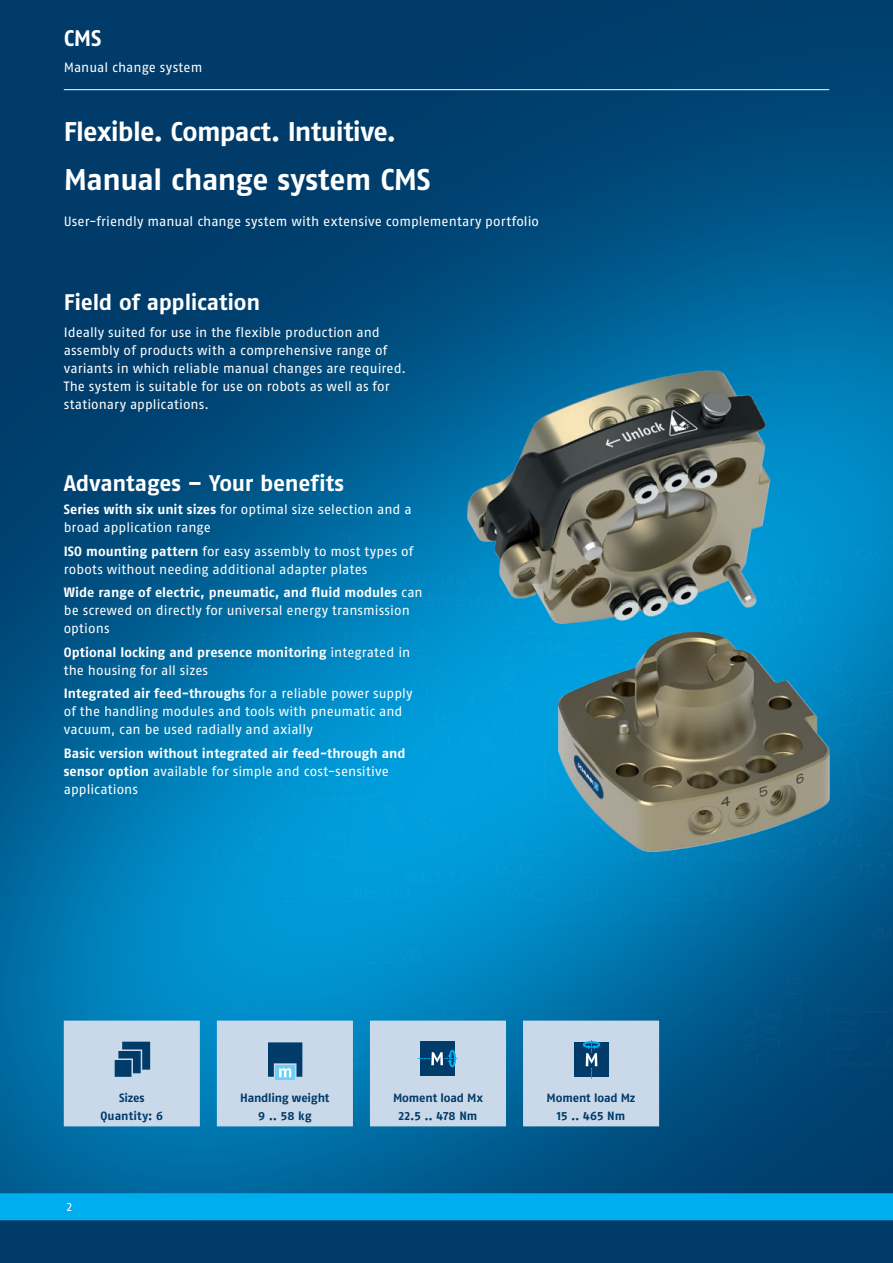
<style>
.page{position:relative;width:893px;height:1263px;background:#fff}
.page>*{position:absolute;margin:0;border:0;box-sizing:border-box;transform-origin:0 0}
.t1{font:700 30px "SCHUNK Fago Pro";letter-spacing:-.015em;color:#fff}
.t2{font:700 27px "SCHUNK Fago Pro";letter-spacing:-.025em;color:#fff}
.t3{font:700 22.5px "SCHUNK Fago Pro";letter-spacing:-.01em;color:#fff}
.t4{font:13.5px/18px "SCHUNK Fago Pro";letter-spacing:.005em;color:#fff}
.t5{font:700 13.5px/18px "SCHUNK Fago Pro";letter-spacing:.005em;color:#fff}
.t6{font:700 12px/18px "SCHUNK Fago Pro";letter-spacing:-.01em;color:#003b69;text-align:center}
.t7{font:12px "SCHUNK Fago Pro";color:#fff}
.s1{font-weight:700}
.s2{font-weight:400}
</style>
<div class="page">
<img style="left:0;top:0;width:893px;height:1180px">
<div style="left:0;top:1202px;width:893px;height:61px;background:#003b69"></div>
<svg style="left:0;top:1180px;width:893px;height:40px;background:#0090cc"></svg>
<img style="left:191px;top:506px;width:702px;height:604px">
<hr style="left:64px;top:89px;width:765px;height:1px;background:#fff">
<img style="left:468px;top:371px;width:361px;height:481px">
<svg style="left:64px;top:1020px;width:595px;height:106px;background:#b6cfe4"></svg>
<svg style="left:115px;top:1042px;width:35px;height:35px"></svg>
<svg style="left:276px;top:1077px;width:19px;height:3px"></svg>
<svg style="left:268px;top:1042px;width:34px;height:35px"></svg>
<div style="left:420px;top:1041px;width:34px;height:34px;background:#003b69"></div>
<svg style="left:418px;top:1050px;width:39px;height:17px"></svg>
<div style="left:575px;top:1043px;width:34px;height:34px;background:#003b69"></div>
<svg style="left:583px;top:1040px;width:17px;height:39px"></svg>
<h3 class="t3" style="left:64px;top:24px;width:39px">CMS</h3>
<p class="t4" style="left:64px;top:59px;width:140px">Manual change system</p>
<h2 class="t2" style="left:64px;top:115px;width:334px">Flexible. Compact. Intuitive.</h2>
<h1 class="t1" style="left:64px;top:162px;width:368px">Manual change system CMS</h1>
<p class="t4" style="left:64px;top:213px;width:477px">User-friendly manual change system with extensive complementary portfolio</p>
<h3 class="t3" style="left:64px;top:289px;width:198px">Field of application</h3>
<p class="t4" style="left:64px;top:323px;width:344px">Ideally suited for use in the flexible production and assembly of products with a comprehensive range of variants in which reliable manual changes are required.<br>The system is suitable for use on robots as well as for stationary applications.</p>
<h3 class="t3" style="left:64px;top:469px;width:282px">Advantages – Your benefits</h3>
<p class="t4" style="left:64px;top:500px;width:349px"><span class="s1">Series with six unit sizes</span> for optimal size selection and a broad application range</p>
<p class="t4" style="left:64px;top:542px;width:351px"><span class="s1">ISO mounting pattern</span> for easy assembly to most types of robots without needing additional adapter plates</p>
<p class="t4" style="left:64px;top:583px;width:360px"><span class="s1">Wide range of electric, pneumatic, and fluid modules</span> can be screwed on directly for universal energy transmission options</p>
<p class="t5" style="left:64px;top:643px;width:348px">Optional locking and presence monitoring <span class="s2">integrated in the housing for all sizes</span></p>
<p class="t4" style="left:64px;top:684px;width:350px"><span class="s1">Integrated air feed-throughs</span> for a reliable power supply of the handling modules and tools with pneumatic and vacuum, can be used radially and axially</p>
<p class="t5" style="left:64px;top:744px;width:343px">Basic version without integrated air feed-through and sensor option <span class="s2">available for simple and cost-sensitive applications</span></p>
<p class="t6" style="left:100px;top:1089px;width:64px">Sizes<br>Quantity: 6</p>
<p class="t6" style="left:240px;top:1089px;width:91px">Handling weight<br>9 .. 58 kg</p>
<p class="t6" style="left:393px;top:1089px;width:91px">Moment load Mx<br>22.5 .. 478 Nm</p>
<p class="t6" style="left:547px;top:1089px;width:90px">Moment load Mz<br>15 .. 465 Nm</p>
<p class="t7" style="left:67px;top:1199px;width:7px">2</p>
</div>
